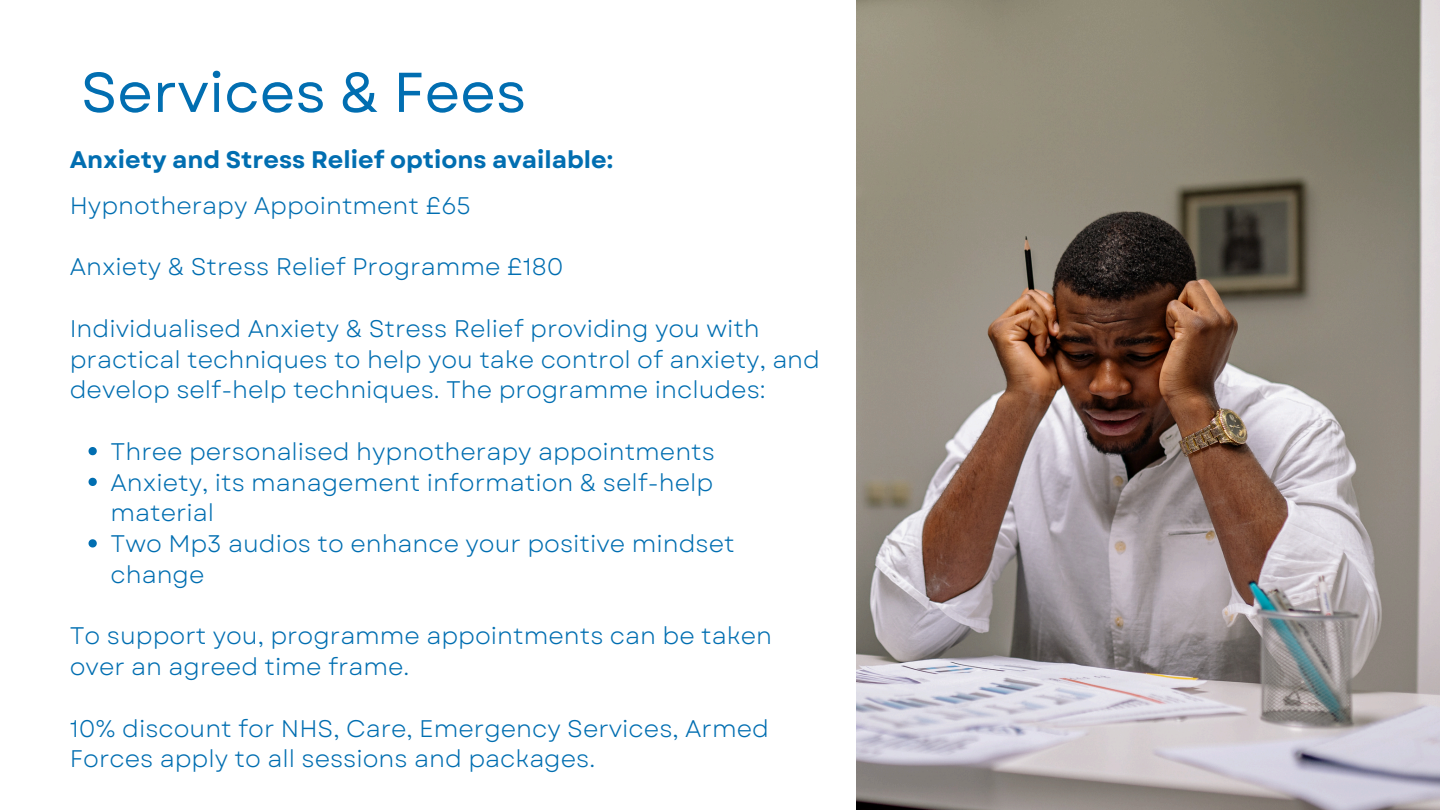
<style>
.page{position:relative;width:1440px;height:810px;background:#fff}
.page>*{position:absolute;margin:0;border:0;box-sizing:border-box;transform-origin:0 0}
.t1{font:56px "Garet";color:#016eb1}
.t2{font:24px/30.8px "Garet";color:#016eb1}
.t3{font:700 24px "Garet";color:#016eb1}
</style>
<div class="page">
<img style="left:856px;top:0;width:584px;height:810px">
<svg style="left:89px;top:447px;width:8px;height:8px"></svg>
<svg style="left:89px;top:478px;width:8px;height:8px"></svg>
<svg style="left:89px;top:539px;width:8px;height:9px"></svg>
<h2 class="t1" style="left:81px;top:52px;width:447px">Services &amp; Fees</h2>
<p class="t3" style="left:70px;top:142px;width:545px">Anxiety and Stress Relief options available:</p>
<p class="t2" style="left:70px;top:190px;width:403px">Hypnotherapy Appointment £65</p>
<p class="t2" style="left:70px;top:252px;width:495px">Anxiety &amp; Stress Relief Programme £180</p>
<p class="t2" style="left:70px;top:313px;width:752px">Individualised Anxiety &amp; Stress Relief providing you with practical techniques to help you take control of anxiety, and develop self-help techniques. The programme includes:</p>
<p class="t2" style="left:111px;top:436px;width:606px">Three personalised hypnotherapy appointments</p>
<p class="t2" style="left:111px;top:467px;width:604px">Anxiety, its management information &amp; self-help material</p>
<p class="t2" style="left:111px;top:528px;width:626px">Two Mp3 audios to enhance your positive mindset change</p>
<p class="t2" style="left:70px;top:621px;width:704px">To support you, programme appointments can be taken over an agreed time frame.</p>
<p class="t2" style="left:70px;top:713px;width:701px">10% discount for NHS, Care, Emergency Services, Armed<br>Forces apply to all sessions and packages.</p>
</div>
